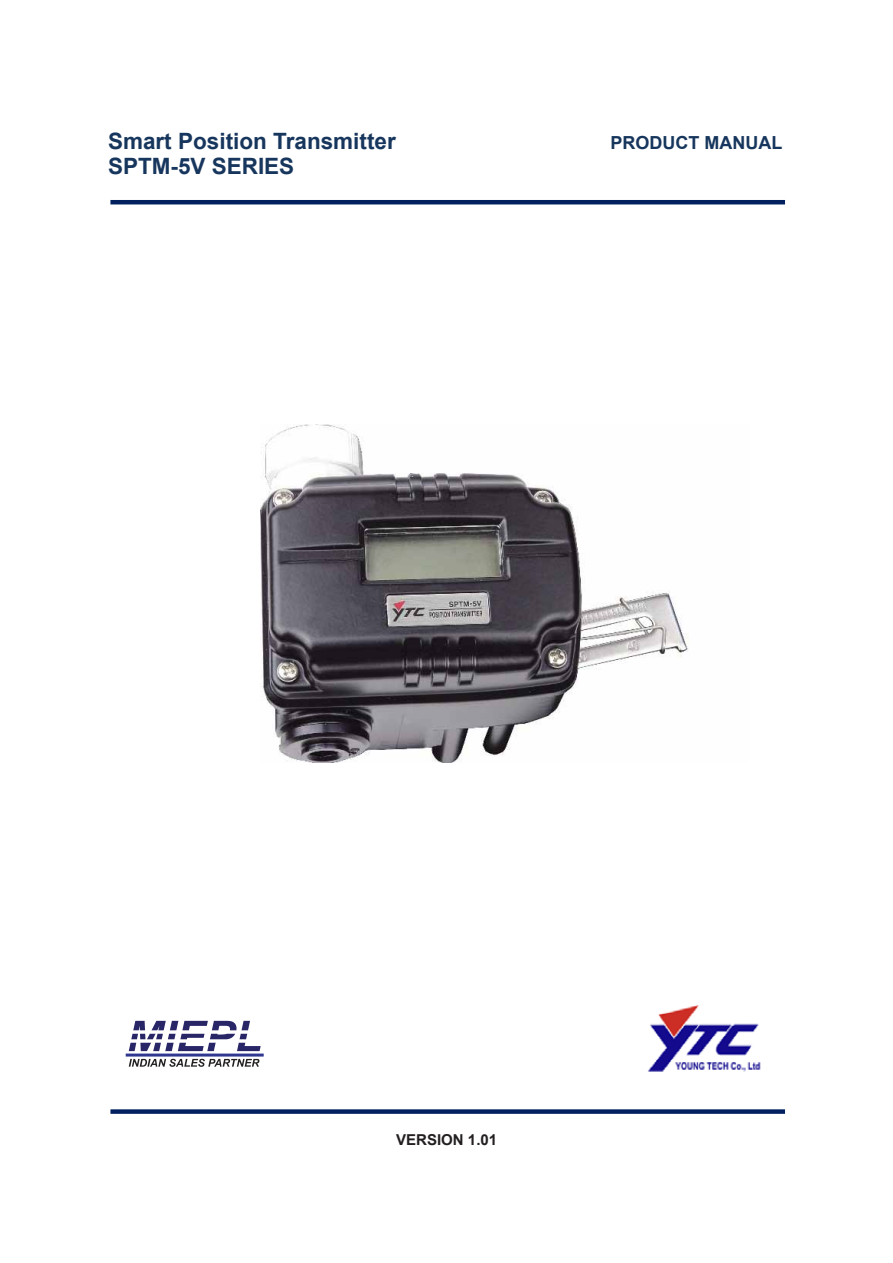
<style>
.page{position:relative;width:893px;height:1263px;background:#fff}
.page>*{position:absolute;margin:0;border:0;box-sizing:border-box;transform-origin:0 0}
.t1{font:700 22.5px "Arial";color:#17365d}
.t2{font:700 18px "Arial";color:#17365d}
.t3{font:700 15px "Arial";color:#231f20}
</style>
<div class="page">
<hr style="left:110px;top:200px;width:675px;height:4px;background:#002060">
<div style="left:110px;top:1109px;width:675px;height:5px;background:#002060"></div>
<img style="left:648px;top:1005px;width:113px;height:66px">
<img style="left:261px;top:425px;width:428px;height:337px">
<svg style="left:129px;top:1021px;width:132px;height:30px"></svg>
<svg style="left:129px;top:1059px;width:130px;height:8px"></svg>
<hr style="left:126px;top:1054px;width:138px;height:3px;background:#303791">
<p class="t1" style="left:108px;top:126px;width:289px">Smart Position Transmitter</p>
<p class="t2" style="left:610px;top:130px;width:174px">PRODUCT MANUAL</p>
<p class="t1" style="left:108px;top:152px;width:188px">SPTM-5V SERIES</p>
<p class="t3" style="left:396px;top:1130px;width:102px">VERSION 1.01</p>
</div>
